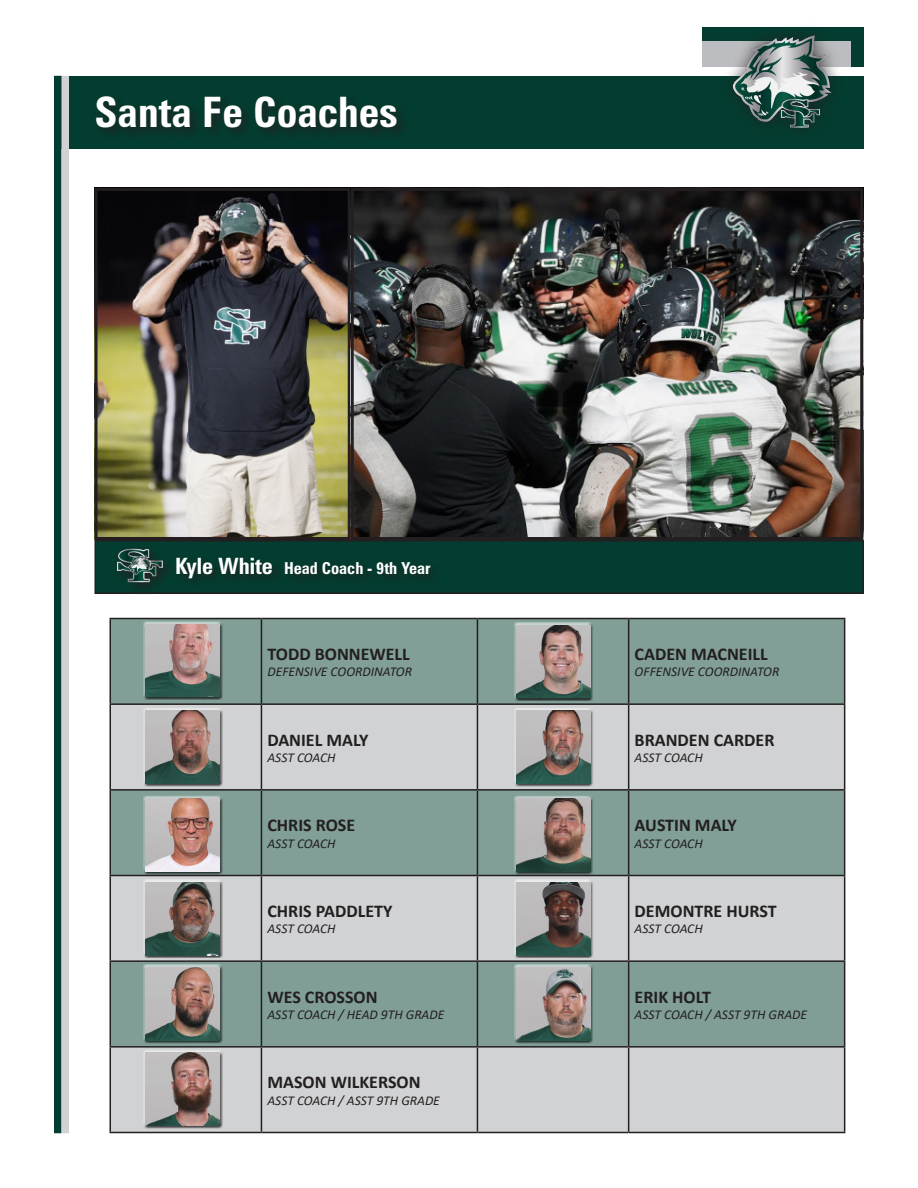
<style>
.page{position:relative;width:918px;height:1188px;background:#fff}
.page>*{position:absolute;margin:0;border:0;box-sizing:border-box;transform-origin:0 0}
.t1{font:700 condensed 42px "Zurich BT";color:#fff}
.t2{font:700 18px "Calibri";color:#231f20}
.t3{font:700 condensed 16.5px "Zurich BT";color:#fff}
.t4{font:italic 13.5px "Calibri";color:#231f20}
.s1{font-size:22.5px}
</style>
<div class="page">
<div style="left:55px;top:76px;width:809px;height:72px;background:#033c30"></div>
<div style="left:54px;top:76px;width:8px;height:1057px;background:#033c30"></div>
<div style="left:62px;top:76px;width:7px;height:1057px;background:#d1d2d4"></div>
<div style="left:702px;top:27px;width:161px;height:40px;background:#033c30"></div>
<div style="left:702px;top:41px;width:148px;height:26px;background:#bcbdc0"></div>
<div style="left:719px;top:22px;width:126px;height:120px;background:#231f20;opacity:.75"></div>
<img style="left:730px;top:29px;width:115px;height:102px">
<div style="left:95px;top:541px;width:768px;height:52px;background:#033c30"></div>
<div style="left:94px;top:540px;width:770px;height:54px;border:2px solid #231f20"></div>
<div style="left:111px;top:619px;width:733px;height:84px;background:#819e97"></div>
<svg style="left:111px;top:705px;width:733px;height:427px;background:#bcc4c4"></svg>
<div style="left:111px;top:962px;width:733px;height:84px;background:#809d97"></div>
<hr style="left:110px;top:618px;width:151px;height:1px;background:#231f20">
<hr style="left:110px;top:619px;width:1px;height:84px;background:#231f20">
<hr style="left:261px;top:618px;width:216px;height:1px;background:#231f20">
<hr style="left:261px;top:619px;width:1px;height:84px;background:#231f20">
<hr style="left:477px;top:618px;width:152px;height:1px;background:#231f20">
<hr style="left:477px;top:619px;width:1px;height:84px;background:#231f20">
<hr style="left:629px;top:618px;width:216px;height:1px;background:#231f20">
<hr style="left:628px;top:619px;width:1px;height:84px;background:#231f20">
<hr style="left:844px;top:619px;width:1px;height:84px;background:#231f20">
<hr style="left:110px;top:703px;width:151px;height:2px;background:#231f20">
<hr style="left:110px;top:705px;width:1px;height:84px;background:#231f20">
<hr style="left:261px;top:703px;width:216px;height:2px;background:#231f20">
<hr style="left:261px;top:705px;width:1px;height:84px;background:#231f20">
<hr style="left:477px;top:703px;width:152px;height:2px;background:#231f20">
<hr style="left:477px;top:705px;width:1px;height:84px;background:#231f20">
<hr style="left:629px;top:703px;width:216px;height:2px;background:#231f20">
<hr style="left:628px;top:705px;width:1px;height:84px;background:#231f20">
<hr style="left:844px;top:705px;width:1px;height:84px;background:#231f20">
<hr style="left:110px;top:789px;width:151px;height:2px;background:#231f20">
<hr style="left:110px;top:791px;width:1px;height:84px;background:#231f20">
<hr style="left:261px;top:789px;width:216px;height:2px;background:#231f20">
<hr style="left:261px;top:791px;width:1px;height:84px;background:#231f20">
<hr style="left:477px;top:789px;width:152px;height:2px;background:#231f20">
<hr style="left:477px;top:791px;width:1px;height:84px;background:#231f20">
<hr style="left:629px;top:789px;width:216px;height:2px;background:#231f20">
<hr style="left:628px;top:791px;width:1px;height:84px;background:#231f20">
<hr style="left:844px;top:791px;width:1px;height:84px;background:#231f20">
<hr style="left:110px;top:875px;width:151px;height:1px;background:#231f20">
<hr style="left:110px;top:876px;width:1px;height:84px;background:#231f20">
<hr style="left:261px;top:875px;width:216px;height:1px;background:#231f20">
<hr style="left:261px;top:876px;width:1px;height:84px;background:#231f20">
<hr style="left:477px;top:875px;width:152px;height:1px;background:#231f20">
<hr style="left:477px;top:876px;width:1px;height:84px;background:#231f20">
<hr style="left:629px;top:875px;width:216px;height:1px;background:#231f20">
<hr style="left:628px;top:876px;width:1px;height:84px;background:#231f20">
<hr style="left:844px;top:876px;width:1px;height:84px;background:#231f20">
<hr style="left:110px;top:960px;width:151px;height:2px;background:#231f20">
<hr style="left:110px;top:962px;width:1px;height:84px;background:#231f20">
<hr style="left:261px;top:960px;width:216px;height:2px;background:#231f20">
<hr style="left:261px;top:962px;width:1px;height:84px;background:#231f20">
<hr style="left:477px;top:960px;width:152px;height:2px;background:#231f20">
<hr style="left:477px;top:962px;width:1px;height:84px;background:#231f20">
<hr style="left:629px;top:960px;width:216px;height:2px;background:#231f20">
<hr style="left:628px;top:962px;width:1px;height:84px;background:#231f20">
<hr style="left:844px;top:962px;width:1px;height:84px;background:#231f20">
<hr style="left:110px;top:1046px;width:151px;height:2px;background:#231f20">
<hr style="left:110px;top:1048px;width:1px;height:84px;background:#231f20">
<hr style="left:261px;top:1046px;width:216px;height:2px;background:#231f20">
<hr style="left:261px;top:1048px;width:1px;height:84px;background:#231f20">
<hr style="left:477px;top:1046px;width:152px;height:2px;background:#231f20">
<hr style="left:477px;top:1048px;width:1px;height:84px;background:#231f20">
<hr style="left:629px;top:1046px;width:216px;height:2px;background:#231f20">
<hr style="left:628px;top:1048px;width:1px;height:84px;background:#231f20">
<hr style="left:844px;top:1048px;width:1px;height:84px;background:#231f20">
<hr style="left:110px;top:1132px;width:151px;height:1px;background:#231f20">
<hr style="left:261px;top:1132px;width:216px;height:1px;background:#231f20">
<hr style="left:477px;top:1132px;width:152px;height:1px;background:#231f20">
<hr style="left:629px;top:1132px;width:216px;height:1px;background:#231f20">
<div style="left:514px;top:709px;width:80px;height:78px;background:#231f20;opacity:.75"></div>
<img style="left:517px;top:711px;width:73px;height:72px">
<div style="left:143px;top:709px;width:80px;height:78px;background:#231f20;opacity:.75"></div>
<img style="left:146px;top:711px;width:73px;height:72px">
<div style="left:514px;top:797px;width:80px;height:78px;background:#231f20;opacity:.75"></div>
<img style="left:517px;top:799px;width:73px;height:72px">
<div style="left:143px;top:797px;width:80px;height:78px;background:#231f20;opacity:.75"></div>
<img style="left:146px;top:799px;width:73px;height:72px">
<div style="left:514px;top:880px;width:80px;height:78px;background:#231f20;opacity:.75"></div>
<img style="left:517px;top:882px;width:73px;height:73px">
<div style="left:514px;top:966px;width:80px;height:77px;background:#231f20;opacity:.75"></div>
<img style="left:517px;top:967px;width:73px;height:73px">
<div style="left:143px;top:880px;width:80px;height:78px;background:#231f20;opacity:.75"></div>
<img style="left:146px;top:882px;width:73px;height:73px">
<div style="left:143px;top:966px;width:80px;height:77px;background:#231f20;opacity:.75"></div>
<img style="left:146px;top:967px;width:73px;height:73px">
<div style="left:143px;top:1051px;width:80px;height:78px;background:#231f20;opacity:.75"></div>
<img style="left:146px;top:1053px;width:73px;height:72px">
<div style="left:514px;top:623px;width:80px;height:78px;background:#231f20;opacity:.75"></div>
<img style="left:517px;top:625px;width:73px;height:73px">
<div style="left:143px;top:622px;width:80px;height:78px;background:#231f20;opacity:.75"></div>
<img style="left:146px;top:624px;width:73px;height:73px">
<div style="left:93px;top:93px;width:317px;height:48px;background:#08372d"></div>
<img style="left:98px;top:192px;width:761px;height:344px">
<div style="left:94px;top:188px;width:257px;height:352px;border:3px solid #231f20"></div>
<div style="left:351px;top:188px;width:512px;height:352px;border:3px solid #231f20"></div>
<div style="left:113px;top:545px;width:62px;height:51px;background:#231f20;opacity:.75"></div>
<img style="left:116px;top:548px;width:48px;height:35px">
<p class="t1" style="left:94px;top:87px;width:305px">Santa Fe Coaches</p>
<p class="t3" style="left:175px;top:558px;width:257px"><span class="s1">Kyle White</span> Head Coach - 9th Year</p>
<p class="t2" style="left:267px;top:641px;width:144px">TODD BONNEWELL</p>
<p class="t4" style="left:267px;top:662px;width:146px">DEFENSIVE COORDINATOR</p>
<p class="t2" style="left:267px;top:727px;width:102px">DANIEL MALY</p>
<p class="t4" style="left:267px;top:748px;width:70px">ASST COACH</p>
<p class="t2" style="left:267px;top:813px;width:89px">CHRIS ROSE</p>
<p class="t4" style="left:267px;top:834px;width:70px">ASST COACH</p>
<p class="t2" style="left:267px;top:898px;width:127px">CHRIS PADDLETY</p>
<p class="t4" style="left:267px;top:919px;width:70px">ASST COACH</p>
<p class="t2" style="left:267px;top:984px;width:112px">WES CROSSON</p>
<p class="t4" style="left:267px;top:1005px;width:178px">ASST COACH / HEAD 9TH GRADE</p>
<p class="t2" style="left:267px;top:1070px;width:155px">MASON WILKERSON</p>
<p class="t4" style="left:267px;top:1091px;width:174px">ASST COACH / ASST 9TH GRADE</p>
<p class="t2" style="left:635px;top:641px;width:135px">CADEN MACNEILL</p>
<p class="t4" style="left:635px;top:662px;width:146px">OFFENSIVE COORDINATOR</p>
<p class="t2" style="left:635px;top:727px;width:141px">BRANDEN CARDER</p>
<p class="t4" style="left:635px;top:748px;width:70px">ASST COACH</p>
<p class="t2" style="left:635px;top:813px;width:104px">AUSTIN MALY</p>
<p class="t4" style="left:635px;top:834px;width:70px">ASST COACH</p>
<p class="t2" style="left:635px;top:898px;width:144px">DEMONTRE HURST</p>
<p class="t4" style="left:635px;top:919px;width:70px">ASST COACH</p>
<p class="t2" style="left:635px;top:984px;width:78px">ERIK HOLT</p>
<p class="t4" style="left:635px;top:1005px;width:174px">ASST COACH / ASST 9TH GRADE</p>
</div>
